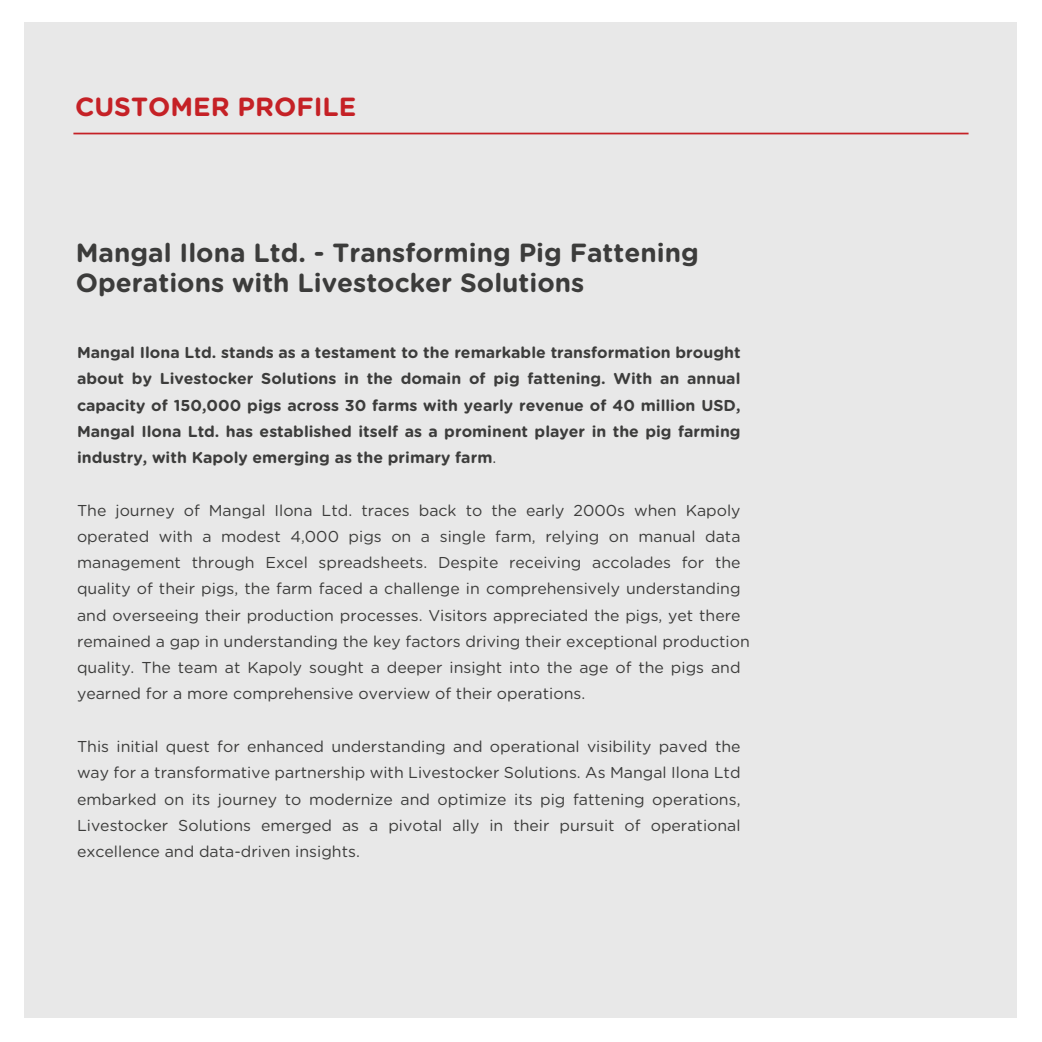
<style>
.page{position:relative;width:1042px;height:1042px;background:#fff}
.page>*{position:absolute;margin:0;border:0;box-sizing:border-box;transform-origin:0 0}
.t1{font:700 26.25px/29.8px "Gotham Rounded";color:#3c3c3b}
.t2{font:700 26.25px "Gotham Rounded";color:#c52126}
.t3{font:15.75px/26.2px "Gotham Rounded";color:#3c3c3b}
.t4{font:700 15.75px/26.2px "Gotham Rounded";color:#3c3c3b;text-align:justify}
.s1{font-weight:400}
</style>
<div class="page">
<div style="left:25px;top:22px;width:992px;height:995px;background:#e8e8e8"></div>
<hr style="left:73px;top:133px;width:895px;height:1px;background:#c52126">
<h1 class="t2" style="left:75px;top:94px;width:283px">CUSTOMER PROFILE</h1>
<h1 class="t1" style="left:76px;top:239px;width:624px">Mangal Ilona Ltd. - Transforming Pig Fattening<br>Operations with Livestocker Solutions</h1>
<p class="t4" style="left:77px;top:340px;width:665px">Mangal Ilona Ltd. stands as a testament to the remarkable transformation brought about by Livestocker Solutions in the domain of pig fattening. With an annual capacity of 150,000 pigs across 30 farms with yearly revenue of 40 million USD, Mangal Ilona Ltd. has established itself as a prominent player in the pig farming industry, with Kapoly emerging as the primary farm<span class="s1">.</span></p>
<p class="t3" style="left:77px;top:498px;width:674px">The journey of Mangal Ilona Ltd. traces back to the early 2000s when Kapoly operated with a modest 4,000 pigs on a single farm, relying on manual data management through Excel spreadsheets. Despite receiving accolades for the quality of their pigs, the farm faced a challenge in comprehensively understanding and overseeing their production processes. Visitors appreciated the pigs, yet there remained a gap in understanding the key factors driving their exceptional production quality. The team at Kapoly sought a deeper insight into the age of the pigs and yearned for a more comprehensive overview of their operations.</p>
<p class="t3" style="left:77px;top:734px;width:665px;text-align:justify">This initial quest for enhanced understanding and operational visibility paved the way for a transformative partnership with Livestocker Solutions. As Mangal Ilona Ltd embarked on its journey to modernize and optimize its pig fattening operations, Livestocker Solutions emerged as a pivotal ally in their pursuit of operational excellence and data-driven insights.</p>
</div>
